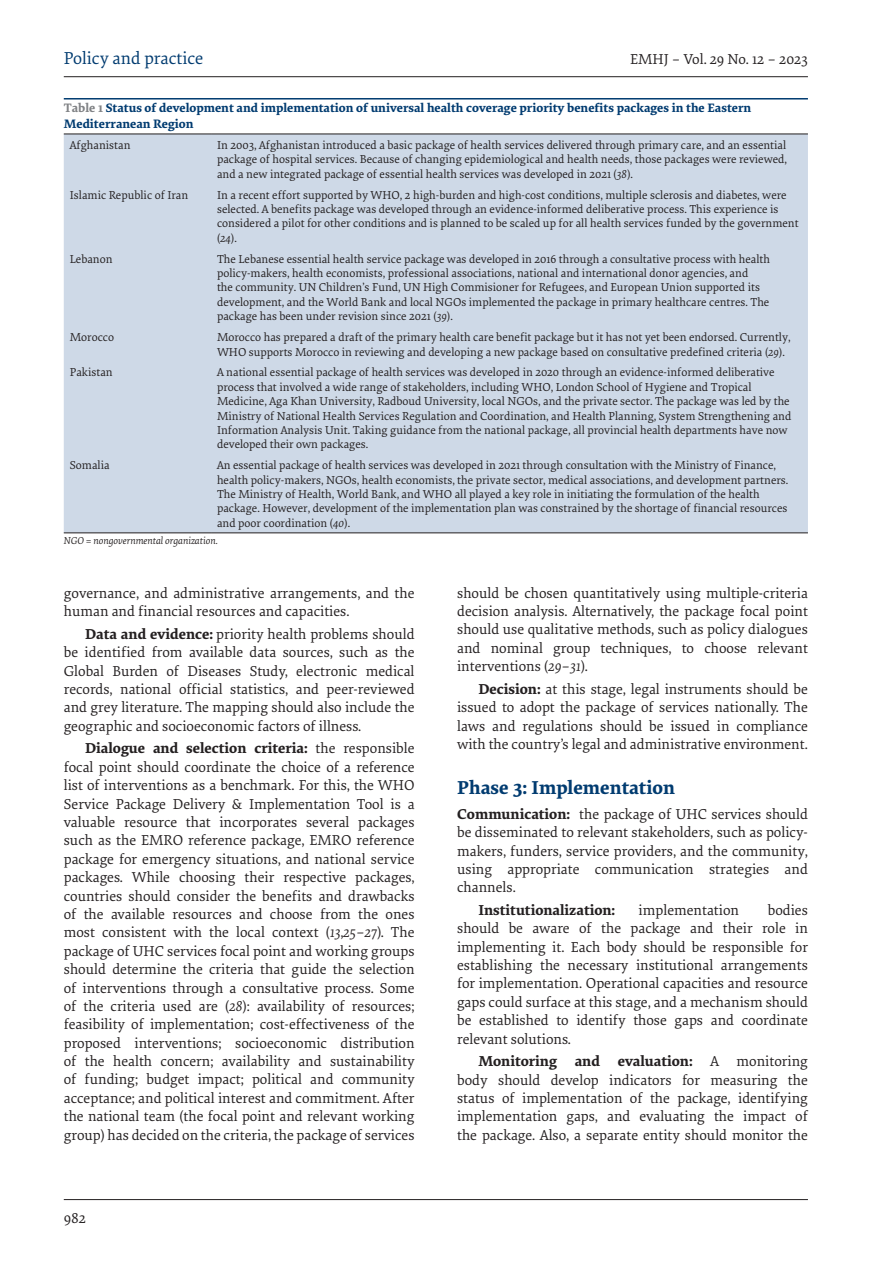
<style>
.page{position:relative;width:893px;height:1263px;background:#fff}
.page>*{position:absolute;margin:0;border:0;box-sizing:border-box;transform-origin:0 0}
.t1{font:700 19.5px "Elena";color:#003b70}
.t2{font:18px "Elena";color:#003b70}
.Body{font:15px/18.5px "Elena";color:#231f20;text-align:justify}
.Body_1{font:15px/18.3px "Elena";color:#231f20}
.Body-2{font:700 15px "Elena";color:#231f20}
.tabletit{font:700 12.75px/15.3px "Elena";color:#003b70}
.tabletxt{font:12px/14.4px "Elena";color:#231f20}
.tablenote{font:italic 10.5px "Elena";color:#231f20}
.s1{color:#808285}
.s2{font-style:italic}
.s3{font-weight:700}
</style>
<div class="page">
<hr style="left:64px;top:1199px;width:744px;height:1px;background:#231f20">
<hr style="left:64px;top:76px;width:744px;height:1px;background:#231f20">
<hr style="left:64px;top:98px;width:744px;height:2px;background:#003b70">
<div style="left:64px;top:135px;width:744px;height:397px;background:#ced9e7"></div>
<hr style="left:64px;top:532px;width:147px;height:1px;background:#231f20">
<hr style="left:211px;top:532px;width:597px;height:1px;background:#231f20">
<hr style="left:64px;top:134px;width:147px;height:1px;background:#231f20">
<hr style="left:211px;top:134px;width:597px;height:1px;background:#231f20">
<p class="t2" style="left:64px;top:45px;width:141px">Policy and practice</p>
<p class="Body" style="left:630px;top:49px;width:179px">EMHJ – Vol. 29 No. 12 – 2023</p>
<p class="tabletit" style="left:64px;top:100px;width:689px"><span class="s1">Table 1</span> Status of development and implementation of universal health coverage priority benefits packages in the Eastern<br>Mediterranean Region</p>
<p class="tabletxt" style="left:70px;top:137px;width:62px">Afghanistan</p>
<p class="tabletxt" style="left:217px;top:137px;width:571px;text-align:justify">In 2003, Afghanistan introduced a basic package of health services delivered through primary care, and an essential package of hospital services. Because of changing epidemiological and health needs, those packages were reviewed, and a new integrated package of essential health services was developed in 2021 (<span class="s2">38</span>).</p>
<p class="tabletxt" style="left:70px;top:187px;width:120px">Islamic Republic of Iran</p>
<p class="tabletxt" style="left:217px;top:187px;width:583px">In a recent effort supported by WHO, 2 high-burden and high-cost conditions, multiple sclerosis and diabetes, were selected. A benefits package was developed through an evidence-informed deliberative process. This experience is considered a pilot for other conditions and is planned to be scaled up for all health services funded by the government (<span class="s2">24</span>).</p>
<p class="tabletxt" style="left:70px;top:251px;width:44px">Lebanon</p>
<p class="tabletxt" style="left:217px;top:251px;width:555px">The Lebanese essential health service package was developed in 2016 through a consultative process with health policy-makers, health economists, professional associations, national and international donor agencies, and<br>the community. UN Children’s Fund, UN High Commisioner for Refugees, and European Union supported its development, and the World Bank and local NGOs implemented the package in primary healthcare centres. The package has been under revision since 2021 (<span class="s2">39</span>).</p>
<p class="tabletxt" style="left:70px;top:329px;width:46px">Morocco</p>
<p class="tabletxt" style="left:217px;top:329px;width:575px">Morocco has prepared a draft of the primary health care benefit package but it has not yet been endorsed. Currently,<br>WHO supports Morocco in reviewing and developing a new package based on consultative predefined criteria (<span class="s2">29</span>).</p>
<p class="tabletxt" style="left:70px;top:365px;width:44px">Pakistan</p>
<p class="tabletxt" style="left:217px;top:365px;width:576px">A national essential package of health services was developed in 2020 through an evidence-informed deliberative process that involved a wide range of stakeholders, including WHO, London School of Hygiene and Tropical Medicine, Aga Khan University, Radboud University, local NGOs, and the private sector. The package was led by the Ministry of National Health Services Regulation and Coordination, and Health Planning, System Strengthening and Information Analysis Unit. Taking guidance from the national package, all provincial health departments have now developed their own packages.</p>
<p class="tabletxt" style="left:70px;top:458px;width:41px">Somalia</p>
<p class="tabletxt" style="left:217px;top:458px;width:573px">An essential package of health services was developed in 2021 through consultation with the Ministry of Finance, health policy-makers, NGOs, health economists, the private sector, medical associations, and development partners.<br>The Ministry of Health, World Bank, and WHO all played a key role in initiating the formulation of the health package. However, development of the implementation plan was constrained by the shortage of financial resources and poor coordination (<span class="s2">40</span>).</p>
<p class="tablenote" style="left:64px;top:533px;width:156px">NGO = nongovernmental organization.</p>
<p class="Body_1" style="left:64px;top:583px;width:352px">governance, and administrative arrangements, and the human and financial resources and capacities.</p>
<p class="Body" style="left:64px;top:624px;width:352px;text-indent:21px"><span class="s3">Data and evidence:</span> priority health problems should be identified from available data sources, such as the Global Burden of Diseases Study, electronic medical records, national official statistics, and peer-reviewed and grey literature. The mapping should also include the geographic and socioeconomic factors of illness.</p>
<p class="Body" style="left:64px;top:739px;width:352px;text-indent:21px"><span class="s3">Dialogue and selection criteria:</span> the responsible focal point should coordinate the choice of a reference list of interventions as a benchmark. For this, the WHO Service Package Delivery &amp; Implementation Tool is a valuable resource that incorporates several packages such as the EMRO reference package, EMRO reference package for emergency situations, and national service packages. While choosing their respective packages, countries should consider the benefits and drawbacks of the available resources and choose from the ones most consistent with the local context (<span class="s2">13</span>,<span class="s2">25</span>–<span class="s2">27</span>). The package of UHC services focal point and working groups should determine the criteria that guide the selection of interventions through a consultative process. Some of the criteria used are (<span class="s2">28</span>): availability of resources; feasibility of implementation; cost-effectiveness of the proposed interventions; socioeconomic distribution of the health concern; availability and sustainability of funding; budget impact; political and community acceptance; and political interest and commitment. After the national team (the focal point and relevant working group) has decided on the criteria, the package of services</p>
<p class="Body" style="left:64px;top:1208px;width:24px">982</p>
<p class="Body" style="left:457px;top:583px;width:352px">should be chosen quantitatively using multiple-criteria decision analysis. Alternatively, the package focal point should use qualitative methods, such as policy dialogues and nominal group techniques, to choose relevant interventions (<span class="s2">29</span>–<span class="s2">31</span>).</p>
<p class="Body" style="left:457px;top:679px;width:352px;text-indent:21px"><span class="s3">Decision:</span> at this stage, legal instruments should be issued to adopt the package of services nationally. The laws and regulations should be issued in compliance with the country’s legal and administrative environment.</p>
<h1 class="t1" style="left:457px;top:773px;width:219px">Phase 3: Implementation</h1>
<p class="Body_1" style="left:457px;top:804px;width:352px;text-align:justify"><span class="s3">Communication:</span> the package of UHC services should be disseminated to relevant stakeholders, such as policy&shy;makers, funders, service providers, and the community, using appropriate communication strategies and channels.</p>
<p class="Body-2" style="left:478px;top:899px;width:138px">Institutionalization:</p>
<p class="Body" style="left:639px;top:900px;width:102px">implementation</p>
<p class="Body" style="left:457px;top:900px;width:352px;text-indent:311px">bodies should be aware of the package and their role in implementing it. Each body should be responsible for establishing the necessary institutional arrangements for implementation. Operational capacities and resource gaps could surface at this stage, and a mechanism should be established to identify those gaps and coordinate relevant solutions.</p>
<p class="Body" style="left:457px;top:1051px;width:352px;text-indent:21px"><span class="s3">Monitoring and evaluation:</span> A monitoring body should develop indicators for measuring the status of implementation of the package, identifying implementation gaps, and evaluating the impact of the package. Also, a separate entity should monitor the</p>
</div>
